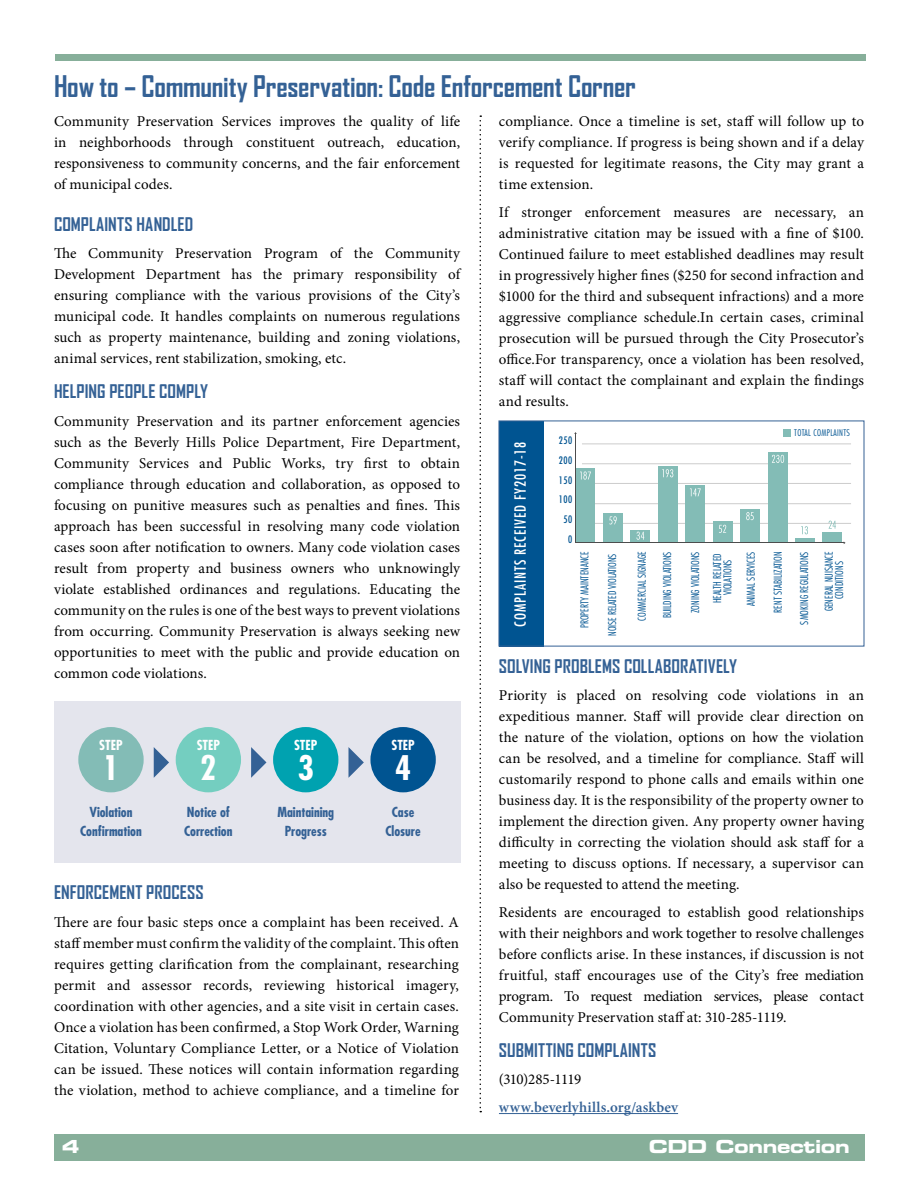
<style>
.page{position:relative;width:918px;height:1188px;background:#fff}
.page>*{position:absolute;margin:0;border:0;box-sizing:border-box;transform-origin:0 0}
.t1{font:700 condensed 33px "Futura Std";color:#fff}
.t2{font:700 28.5px "Agency FB";letter-spacing:-.01em;color:#346195}
.t3{font:700 18px "Agency FB";letter-spacing:.005em;color:#346195}
.t4{font:18px "Eurostile LT Std Bold Ex 2";letter-spacing:-.02em;color:#fff}
.t5{font:15px/21px "Minion Pro";letter-spacing:.005em;color:#000;text-align:justify}
.t6{font:600 15px "Minion Pro";letter-spacing:.01em;color:#346195}
.t7{font:condensed 15px "Futura Std";letter-spacing:.06em;color:#fff}
.t8{font:15px "Minion Pro";letter-spacing:-.04em;color:#000}
.t9{font:700 condensed 13.5px/19.2px "Futura Std";letter-spacing:-.005em;color:#346195;text-align:center}
.t10{font:700 condensed 13.5px "Futura Std";color:#fff}
.t11{font:300 condensed 10.5px/10.5px "Futura Std";color:#005491;text-align:center}
.t12{font:condensed 10.05px/19.8px "Futura Std";letter-spacing:.04em;color:#005491;text-align:right}
.t13{font:300 condensed 9px "Futura Std";letter-spacing:.04em;color:#005491}
</style>
<div class="page">
<div style="left:54px;top:1134px;width:811px;height:26px;background:#87af9a"></div>
<div style="left:55px;top:54px;width:811px;height:7px;background:#87af9a"></div>
<svg style="left:480px;top:115px;width:1px;height:997px"></svg>
<div style="left:54px;top:701px;width:406px;height:162px;background:#e4e5ed"></div>
<div style="left:78px;top:727px;width:66px;height:65px;background:#83bcb6;border-radius:50%"></div>
<div style="left:176px;top:727px;width:65px;height:65px;background:#74cec0;border-radius:50%"></div>
<div style="left:273px;top:727px;width:65px;height:65px;background:#00a2b0;border-radius:50%"></div>
<div style="left:370px;top:727px;width:66px;height:65px;background:#005491;border-radius:50%"></div>
<svg style="left:154px;top:747px;width:15px;height:31px"></svg>
<svg style="left:251px;top:747px;width:15px;height:31px"></svg>
<svg style="left:349px;top:747px;width:15px;height:30px"></svg>
<hr style="left:499px;top:1113px;width:179px;height:1px;background:#346195">
<hr style="left:582px;top:444px;width:269px;height:1px;background:#ccc">
<hr style="left:582px;top:464px;width:269px;height:1px;background:#ccc">
<hr style="left:582px;top:483px;width:269px;height:1px;background:#ccc">
<hr style="left:582px;top:503px;width:269px;height:1px;background:#ccc">
<hr style="left:582px;top:523px;width:269px;height:1px;background:#ccc">
<div style="left:575px;top:468px;width:20px;height:75px;background:#83bcb6"></div>
<div style="left:603px;top:513px;width:20px;height:30px;background:#83bcb6"></div>
<div style="left:630px;top:530px;width:20px;height:13px;background:#83bcb6"></div>
<div style="left:658px;top:466px;width:20px;height:77px;background:#83bcb6"></div>
<div style="left:685px;top:485px;width:20px;height:58px;background:#83bcb6"></div>
<div style="left:713px;top:522px;width:20px;height:21px;background:#83bcb6"></div>
<div style="left:740px;top:509px;width:20px;height:34px;background:#83bcb6"></div>
<div style="left:795px;top:538px;width:20px;height:5px;background:#83bcb6"></div>
<div style="left:822px;top:532px;width:20px;height:11px;background:#83bcb6"></div>
<div style="left:768px;top:452px;width:20px;height:91px;background:#83bcb6"></div>
<div style="left:783px;top:429px;width:8px;height:8px;background:#83bcb6"></div>
<div style="left:499px;top:421px;width:44px;height:225px;background:#005491"></div>
<hr style="left:575px;top:434px;width:1px;height:109px;background:#4d4d4d">
<hr style="left:575px;top:542px;width:269px;height:1px;background:#4d4d4d">
<svg style="left:580px;top:471px;width:11px;height:9px"></svg>
<svg style="left:609px;top:516px;width:8px;height:8px"></svg>
<svg style="left:637px;top:532px;width:7px;height:8px"></svg>
<svg style="left:662px;top:469px;width:11px;height:8px"></svg>
<svg style="left:690px;top:488px;width:11px;height:8px"></svg>
<svg style="left:719px;top:525px;width:7px;height:8px"></svg>
<svg style="left:746px;top:512px;width:8px;height:8px"></svg>
<svg style="left:772px;top:455px;width:12px;height:8px"></svg>
<svg style="left:801px;top:526px;width:7px;height:8px"></svg>
<svg style="left:829px;top:521px;width:7px;height:8px"></svg>
<div style="left:499px;top:421px;width:365px;height:225px;border:1px solid #346195"></div>
<h2 class="t2" style="left:54px;top:68px;width:583px">How to – Community Preservation: Code Enforcement Corner</h2>
<p class="t5" style="left:54px;top:111px;width:408px">Community Preservation Services improves the quality of life in neighborhoods through constituent outreach, education, responsiveness to community concerns, and the fair enforcement of municipal codes.</p>
<p class="t3" style="left:54px;top:213px;width:141px">COMPLAINTS HANDLED</p>
<p class="t5" style="left:54px;top:243px;width:408px">The Community Preservation Program of the Community Development Department has the primary responsibility of ensuring compliance with the various provisions of the City’s municipal code. It handles complaints on numerous regulations such as property maintenance, building and zoning violations, animal services, rent stabilization, smoking, etc.</p>
<p class="t3" style="left:54px;top:380px;width:156px">HELPING PEOPLE COMPLY</p>
<p class="t5" style="left:54px;top:410px;width:408px">Community Preservation and its partner enforcement agencies such as the Beverly Hills Police Department, Fire Department, Community Services and Public Works, try first to obtain compliance through education and collaboration, as opposed to focusing on punitive measures such as penalties and fines. This approach has been successful in resolving many code violation cases soon after notification to owners. Many code violation cases result from property and business owners who unknowingly violate established ordinances and regulations. Educating the community on the rules is one of the best ways to prevent violations from occurring. Community Preservation is always seeking new opportunities to meet with the public and provide education on common code violations.</p>
<p class="t10" style="left:99px;top:736px;width:25px">STEP</p>
<h1 class="t1" style="left:103px;top:747px;width:18px">1</h1>
<p class="t9" style="left:80px;top:803px;width:63px">Violation<br>Confirmation</p>
<p class="t9" style="left:184px;top:803px;width:50px;text-align:left">Notice of<br>Correction</p>
<p class="t9" style="left:278px;top:803px;width:58px">Maintaining<br>Progress</p>
<p class="t9" style="left:386px;top:803px;width:37px">Case<br>Closure</p>
<p class="t10" style="left:197px;top:736px;width:25px">STEP</p>
<h1 class="t1" style="left:200px;top:747px;width:18px">2</h1>
<p class="t10" style="left:294px;top:736px;width:25px">STEP</p>
<h1 class="t1" style="left:298px;top:747px;width:18px">3</h1>
<p class="t10" style="left:391px;top:736px;width:25px">STEP</p>
<h1 class="t1" style="left:395px;top:747px;width:18px">4</h1>
<p class="t3" style="left:54px;top:881px;width:151px">ENFORCEMENT PROCESS</p>
<p class="t5" style="left:54px;top:912px;width:407px">There are four basic steps once a complaint has been received. A staff member must confirm the validity of the complaint. This often requires getting clarification from the complainant, researching permit and assessor records, reviewing historical imagery, coordination with other agencies, and a site visit in certain cases.<br>Once a violation has been confirmed, a Stop Work Order, Warning Citation, Voluntary Compliance Letter, or a Notice of Violation can be issued. These notices will contain information regarding the violation, method to achieve compliance, and a timeline for</p>
<p class="t5" style="left:499px;top:111px;width:367px">compliance. Once a timeline is set, staff will follow up to verify compliance. If progress is being shown and if a delay is requested for legitimate reasons, the City may grant a time extension.</p>
<p class="t5" style="left:499px;top:202px;width:367px">If stronger enforcement measures are necessary, an administrative citation may be issued with a fine of $100.<br>Continued failure to meet established deadlines may result in progressively higher fines ($250 for second infraction and $1000 for the third and subsequent infractions) and a more aggressive compliance schedule.In certain cases, criminal prosecution will be pursued through the City Prosecutor’s office.For transparency, once a violation has been resolved, staff will contact the complainant and explain the findings and results.</p>
<p class="t7" style="left:511px;top:627px;width:187px;rotate:-90deg">COMPLAINTS RECEIVED FY2017-18</p>
<p class="t12" style="left:559px;top:430px;width:15px">250<br>200<br>150<br>100<br>50<br>0</p>
<p class="t13" style="left:794px;top:427px;width:57px">TOTAL COMPLAINTS</p>
<p class="t11" style="left:607px;top:636px;width:83px;rotate:-90deg">NOISE RELATED VIOLATIONS</p>
<p class="t11" style="left:637px;top:621px;width:71px;rotate:-90deg">COMMERCIAL SIGNAGE</p>
<p class="t11" style="left:662px;top:618px;width:69px;rotate:-90deg">BUILDING VIOLATIONS</p>
<p class="t11" style="left:690px;top:613px;width:63px;rotate:-90deg">ZONING VIOLATIONS</p>
<p class="t11" style="left:746px;top:606px;width:56px;rotate:-90deg">ANIMAL SERVICES</p>
<p class="t11" style="left:579px;top:628px;width:78px;rotate:-90deg">PROPERTY MAINTENANCE</p>
<p class="t11" style="left:773px;top:613px;width:63px;rotate:-90deg">RENT STABILIZATION</p>
<p class="t11" style="left:799px;top:625px;width:75px;rotate:-90deg">SMOKING REGULATIONS</p>
<p class="t11" style="left:824px;top:611px;width:62px;rotate:-90deg">GENERAL NUISANCE<br>CONDITIONS</p>
<p class="t11" style="left:712px;top:603px;width:51px;rotate:-90deg">HEALTH RELATED<br>VIOLATIONS</p>
<p class="t3" style="left:499px;top:655px;width:240px">SOLVING PROBLEMS COLLABORATIVELY</p>
<p class="t5" style="left:499px;top:685px;width:367px">Priority is placed on resolving code violations in an expeditious manner. Staff will provide clear direction on the nature of the violation, options on how the violation can be resolved, and a timeline for compliance. Staff will customarily respond to phone calls and emails within one business day. It is the responsibility of the property owner to implement the direction given. Any property owner having difficulty in correcting the violation should ask staff for a meeting to discuss options. If necessary, a supervisor can also be requested to attend the meeting.</p>
<p class="t5" style="left:499px;top:902px;width:367px">Residents are encouraged to establish good relationships with their neighbors and work together to resolve challenges before conflicts arise. In these instances, if discussion is not fruitful, staff encourages use of the City’s free mediation program. To request mediation services, please contact Community Preservation staff at: 310-285-1119.</p>
<p class="t3" style="left:499px;top:1039px;width:159px">SUBMITTING COMPLAINTS</p>
<p class="t8" style="left:499px;top:1069px;width:84px">(310)285-1119</p>
<p class="t6" style="left:499px;top:1097px;width:181px">www.beverlyhills.org/askbev</p>
<p class="t4" style="left:62px;top:1134px;width:19px">4</p>
<p class="t4" style="left:649px;top:1134px;width:203px">CDD Connection</p>
</div>
